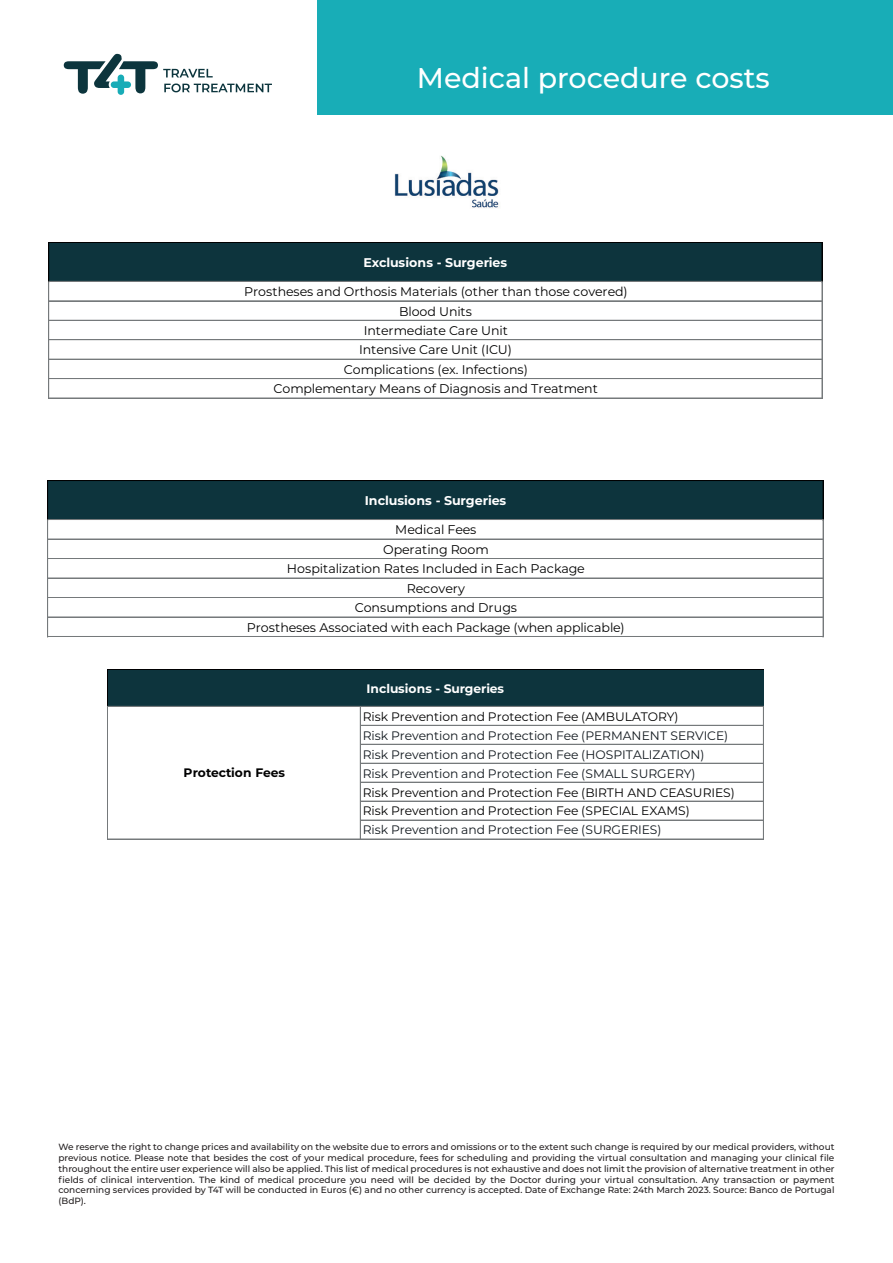
<style>
.page{position:relative;width:893px;height:1263px;background:#fff}
.page>*{position:absolute;margin:0;border:0;box-sizing:border-box;transform-origin:0 0}
.t1{font:500 28.5px "Montserrat";color:#fff}
.t2{font:12.6px/19.5px "Montserrat";letter-spacing:-.005em;color:#000001;text-align:center}
.t3{font:700 12.6px "Montserrat";letter-spacing:-.01em;color:#fff}
.t4{font:12.3px/18.9px "Montserrat";letter-spacing:-.005em;color:#11181e}
.t5{font:12.3px/18.9px "Montserrat";letter-spacing:-.005em;color:#000001}
.t6{font:700 12.3px "Montserrat";letter-spacing:-.005em;color:#fff}
.t7{font:700 12.3px "Montserrat";letter-spacing:-.005em;color:#000001}
.t8{font:500 9px/10.8px "Montserrat";color:#231f20;text-align:justify}
</style>
<div class="page">
<div style="left:317px;top:0;width:575px;height:115px;background:#18adb7"></div>
<img style="left:394px;top:155px;width:105px;height:53px">
<svg style="left:64px;top:54px;width:208px;height:41px"></svg>
<div style="left:49px;top:243px;width:773px;height:39px;background:#0d343d"></div>
<hr style="left:49px;top:242px;width:1px;height:40px;background:#000001">
<hr style="left:822px;top:243px;width:1px;height:39px;background:#000001">
<hr style="left:49px;top:282px;width:1px;height:116px;background:#75797b">
<hr style="left:822px;top:282px;width:1px;height:116px;background:#75797b">
<hr style="left:49px;top:242px;width:773px;height:1px;background:#000001">
<hr style="left:49px;top:281px;width:773px;height:1px;background:#75797b">
<hr style="left:49px;top:301px;width:773px;height:1px;background:#75797b">
<hr style="left:49px;top:320px;width:773px;height:1px;background:#75797b">
<hr style="left:49px;top:339px;width:773px;height:1px;background:#75797b">
<hr style="left:49px;top:340px;width:773px;height:1px;background:#75797b">
<hr style="left:49px;top:359px;width:773px;height:1px;background:#75797b">
<hr style="left:49px;top:378px;width:773px;height:1px;background:#75797b">
<hr style="left:49px;top:379px;width:773px;height:1px;background:#75797b">
<hr style="left:49px;top:398px;width:773px;height:1px;background:#75797b">
<div style="left:48px;top:481px;width:776px;height:39px;background:#0d343d"></div>
<hr style="left:48px;top:480px;width:1px;height:40px;background:#000001">
<hr style="left:823px;top:481px;width:1px;height:39px;background:#000001">
<hr style="left:48px;top:520px;width:1px;height:117px;background:#75797b">
<hr style="left:823px;top:520px;width:1px;height:117px;background:#75797b">
<hr style="left:48px;top:480px;width:776px;height:1px;background:#000001">
<hr style="left:48px;top:519px;width:775px;height:1px;background:#75797b">
<hr style="left:48px;top:539px;width:776px;height:1px;background:#75797b">
<hr style="left:48px;top:558px;width:776px;height:1px;background:#75797b">
<hr style="left:48px;top:578px;width:776px;height:1px;background:#75797b">
<hr style="left:48px;top:597px;width:776px;height:1px;background:#75797b">
<hr style="left:48px;top:617px;width:776px;height:1px;background:#75797b">
<hr style="left:48px;top:636px;width:776px;height:1px;background:#75797b">
<div style="left:108px;top:670px;width:656px;height:37px;background:#0d343d"></div>
<hr style="left:107px;top:669px;width:1px;height:38px;background:#000001">
<hr style="left:107px;top:707px;width:1px;height:132px;background:#75797b">
<hr style="left:360px;top:707px;width:1px;height:132px;background:#75797b">
<hr style="left:763px;top:707px;width:1px;height:132px;background:#75797b">
<hr style="left:108px;top:669px;width:656px;height:1px;background:#000001">
<hr style="left:108px;top:706px;width:656px;height:1px;background:#75797b">
<hr style="left:361px;top:725px;width:403px;height:1px;background:#75797b">
<hr style="left:361px;top:744px;width:403px;height:1px;background:#75797b">
<hr style="left:361px;top:763px;width:403px;height:1px;background:#75797b">
<hr style="left:361px;top:782px;width:403px;height:1px;background:#75797b">
<hr style="left:361px;top:801px;width:403px;height:1px;background:#75797b">
<hr style="left:361px;top:820px;width:403px;height:1px;background:#75797b">
<hr style="left:108px;top:839px;width:656px;height:1px;background:#75797b">
<h1 class="t1" style="left:417px;top:58px;width:355px">Medical procedure costs</h1>
<h2 class="t3" style="left:363px;top:253px;width:145px">Exclusions - Surgeries</h2>
<h2 class="t2" style="left:244px;top:281px;width:385px">Prostheses and Orthosis Materials (other than those covered)<br>Blood Units<br>Intermediate Care Unit<br>Intensive Care Unit (ICU)</h2>
<h2 class="t2" style="left:274px;top:359px;width:326px">Complications (ex. Infections)<br>Complementary Means of Diagnosis and Treatment</h2>
<h2 class="t3" style="left:365px;top:491px;width:143px">Inclusions - Surgeries</h2>
<h2 class="t2" style="left:287px;top:520px;width:300px">Medical Fees<br>Operating Room<br>Hospitalization Rates Included in Each Package</h2>
<h2 class="t2" style="left:355px;top:578px;width:164px">Recovery<br>Consumptions and Drugs</h2>
<h2 class="t2" style="left:247px;top:617px;width:379px">Prostheses Associated with each Package (when applicable)</h2>
<h3 class="t7" style="left:184px;top:764px;width:103px">Protection Fees</h3>
<h3 class="t6" style="left:366px;top:679px;width:139px">Inclusions - Surgeries</h3>
<h3 class="t5" style="left:363px;top:706px;width:317px">Risk Prevention and Protection Fee (AMBULATORY)</h3>
<h3 class="t4" style="left:363px;top:725px;width:367px">Risk Prevention and Protection Fee (PERMANENT SERVICE)<br>Risk Prevention and Protection Fee (HOSPITALIZATION)<br>Risk Prevention and Protection Fee (SMALL SURGERY)</h3>
<h3 class="t5" style="left:363px;top:782px;width:374px">Risk Prevention and Protection Fee (BIRTH AND CEASURIES)<br>Risk Prevention and Protection Fee (SPECIAL EXAMS)</h3>
<h3 class="t4" style="left:363px;top:820px;width:300px">Risk Prevention and Protection Fee (SURGERIES)</h3>
<p class="t8" style="left:58px;top:1141px;width:778px">We reserve the right to change prices and availability on the website due to errors and omissions or to the extent such change is required by our medical providers, without previous notice. Please note that besides the cost of your medical procedure, fees for scheduling and providing the virtual consultation and managing your clinical file throughout the entire user experience will also be applied. This list of medical procedures is not exhaustive and does not limit the provision of alternative treatment in other fields of clinical intervention. The kind of medical procedure you need will be decided by the Doctor during your virtual consultation. Any transaction or payment concerning services provided by T4T will be conducted in Euros (€) and no other currency is accepted. Date of Exchange Rate: 24th March 2023. Source: Banco de Portugal (BdP).</p>
</div>
